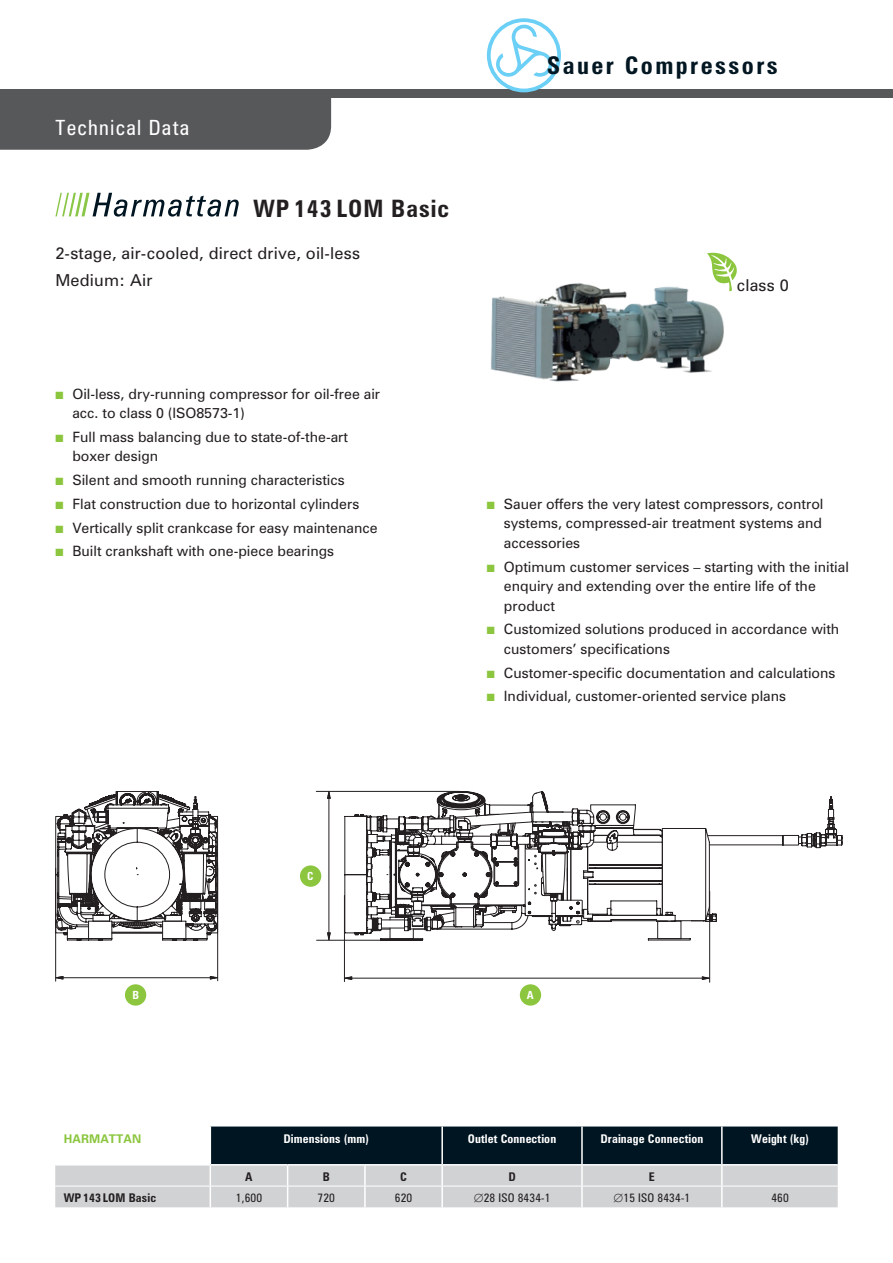
<style>
.page{position:relative;width:893px;height:1263px;background:#fff}
.page>*{position:absolute;margin:0;border:0;box-sizing:border-box;transform-origin:0 0}
.t1{font:700 condensed 24.45px "Zurich BT";letter-spacing:.1em;color:#031722}
.t2{font:700 condensed 24px "Zurich BT";letter-spacing:.04em;color:#231f20}
.t3{font:condensed 21px "Zurich BT";letter-spacing:.06em;color:#fff}
.t4{font:16.5px/27px "Zurich BT";letter-spacing:.01em;color:#231f20}
.t5{font:14.25px/19.5px "Zurich BT";color:#231f20}
.t6{font:700 condensed 12px "Zurich BT";letter-spacing:.01em;color:#fff}
.t7{font:condensed 12px "Zurich BT";letter-spacing:.01em;color:#231f20}
.t8{font:700 condensed 12px "Zurich BT";letter-spacing:.01em;color:#231f20}
.t9{font:700 12px "Zurich BT";letter-spacing:.01em;color:#8bc63e}
.t10{font:700 condensed 11.25px "Zurich BT";color:#fff}
.s1{color:#8bc63e}
</style>
<div class="page">
<div style="left:0;top:89px;width:893px;height:9px;background:#57585a"></div>
<svg style="left:487px;top:18px;width:74px;height:74px"></svg>
<div style="left:0;top:98px;width:331px;height:52px;background:#57585a"></div>
<svg style="left:55px;top:1126px;width:783px;height:81px;background:#899197"></svg>
<hr style="left:210px;top:1126px;width:1px;height:38px;background:#fff">
<hr style="left:210px;top:1164px;width:78px;height:1px;background:#fff">
<hr style="left:288px;top:1164px;width:77px;height:1px;background:#fff">
<hr style="left:365px;top:1164px;width:77px;height:1px;background:#fff">
<hr style="left:442px;top:1164px;width:140px;height:1px;background:#fff">
<hr style="left:582px;top:1164px;width:140px;height:1px;background:#fff">
<hr style="left:722px;top:1164px;width:116px;height:1px;background:#fff">
<svg style="left:55px;top:193px;width:184px;height:24px"></svg>
<img style="left:491px;top:283px;width:239px;height:99px">
<svg style="left:707px;top:252px;width:30px;height:39px"></svg>
<div style="left:300px;top:865px;width:21px;height:22px;background:#8bc63e;border-radius:50%"></div>
<hr style="left:316px;top:791px;width:144px;height:1px;background:#231f20">
<hr style="left:317px;top:940px;width:77px;height:1px;background:#231f20">
<hr style="left:344px;top:895px;width:1px;height:86px;background:#231f20">
<hr style="left:709px;top:891px;width:1px;height:91px;background:#231f20">
<div style="left:520px;top:984px;width:21px;height:22px;background:#8bc63e;border-radius:50%"></div>
<svg style="left:327px;top:791px;width:515px;height:189px"></svg>
<div style="left:125px;top:984px;width:21px;height:22px;background:#8bc63e;border-radius:50%"></div>
<hr style="left:61px;top:977px;width:151px;height:1px;background:#231f20">
<svg style="left:210px;top:976px;width:7px;height:3px"></svg>
<svg style="left:56px;top:976px;width:8px;height:3px"></svg>
<hr style="left:55px;top:868px;width:1px;height:113px;background:#231f20">
<hr style="left:217px;top:868px;width:1px;height:113px;background:#231f20">
<svg style="left:55px;top:791px;width:164px;height:149px"></svg>
<h3 class="t3" style="left:56px;top:114px;width:135px">Technical Data</h3>
<h2 class="t2" style="left:253px;top:193px;width:197px">WP 143 LOM Basic</h2>
<p class="t4" style="left:55px;top:240px;width:306px">2-stage, air-cooled, direct drive, oil-less<br>Medium: Air</p>
<p class="t5" style="left:72px;top:384px;width:309px;text-indent:-17px"><span class="s1">■</span> Oil-less, dry-running compressor for oil-free air acc. to class 0 (ISO8573-1)</p>
<p class="t5" style="left:72px;top:427px;width:277px;text-indent:-17px"><span class="s1">■</span> Full mass balancing due to state-of-the-art boxer design</p>
<p class="t5" style="left:55px;top:470px;width:291px"><span class="s1">■</span> Silent and smooth running characteristics</p>
<p class="t5" style="left:55px;top:494px;width:305px"><span class="s1">■</span> Flat construction due to horizontal cylinders</p>
<p class="t5" style="left:55px;top:518px;width:324px"><span class="s1">■</span> Vertically split crankcase for easy maintenance</p>
<p class="t5" style="left:55px;top:541px;width:280px"><span class="s1">■</span> Built crankshaft with one-piece bearings</p>
<h1 class="t1" style="left:547px;top:50px;width:233px">Sauer Compressors</h1>
<p class="t4" style="left:737px;top:271px;width:54px">class 0</p>
<p class="t5" style="left:504px;top:494px;width:321px;text-align:justify;text-indent:-17px"><span class="s1">■</span> Sauer offers the very latest compressors, control systems, compressed-air treatment systems and accessories</p>
<p class="t5" style="left:504px;top:557px;width:347px;text-indent:-17px"><span class="s1">■</span> Optimum customer services – starting with the initial enquiry and extending over the entire life of the product</p>
<p class="t5" style="left:504px;top:619px;width:337px;text-indent:-17px"><span class="s1">■</span> Customized solutions produced in accordance with customers’ specifications</p>
<p class="t5" style="left:487px;top:663px;width:350px"><span class="s1">■</span> Customer-specific documentation and calculations</p>
<p class="t5" style="left:487px;top:686px;width:301px"><span class="s1">■</span> Individual, customer-oriented service plans</p>
<p class="t10" style="left:307px;top:869px;width:8px">C</p>
<p class="t10" style="left:132px;top:988px;width:8px">B</p>
<p class="t10" style="left:527px;top:988px;width:8px">A</p>
<p class="t9" style="left:64px;top:1131px;width:79px">HARMATTAN</p>
<p class="t6" style="left:283px;top:1131px;width:87px">Dimensions (mm)</p>
<p class="t6" style="left:468px;top:1131px;width:90px">Outlet Connection</p>
<p class="t6" style="left:600px;top:1131px;width:104px">Drainage Connection</p>
<p class="t6" style="left:751px;top:1131px;width:59px">Weight (kg)</p>
<p class="t8" style="left:245px;top:1169px;width:9px">A</p>
<p class="t8" style="left:323px;top:1169px;width:9px">B</p>
<p class="t8" style="left:400px;top:1169px;width:8px">C</p>
<p class="t8" style="left:508px;top:1169px;width:9px">D</p>
<p class="t8" style="left:649px;top:1169px;width:7px">E</p>
<p class="t8" style="left:64px;top:1191px;width:94px">WP 143 LOM Basic</p>
<p class="t7" style="left:236px;top:1190px;width:28px">1,600</p>
<p class="t7" style="left:317px;top:1190px;width:19px">720</p>
<p class="t7" style="left:395px;top:1190px;width:19px">620</p>
<p class="t7" style="left:474px;top:1190px;width:78px">∅28 ISO 8434-1</p>
<p class="t7" style="left:614px;top:1190px;width:78px">∅15 ISO 8434-1</p>
<p class="t7" style="left:771px;top:1190px;width:19px">460</p>
</div>
